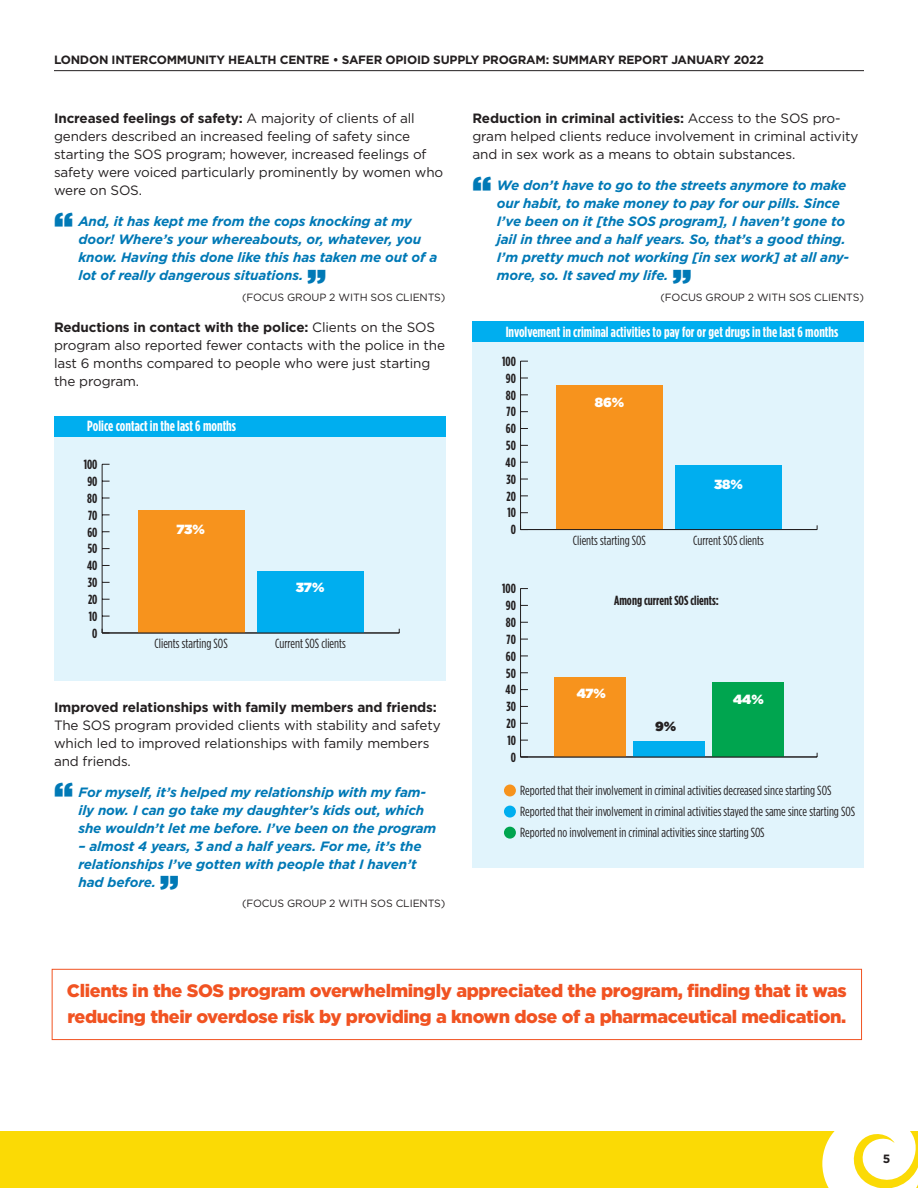
<style>
.page{position:relative;width:918px;height:1188px;background:#fff}
.page>*{position:absolute;margin:0;border:0;box-sizing:border-box;transform-origin:0 0}
.t1{font:900 34.5px "Gotham";color:#0079b6}
.t2{font:900 18px/25.5px "Gotham";letter-spacing:-.02em;color:#f15322}
.t3{font:700 14.7px "Gotham Condensed";color:#fff}
.t4{font:italic 700 13.5px/18px "Gotham";letter-spacing:-.01em;color:#0079b6}
.t5{font:13.5px/18px "Gotham";letter-spacing:-.01em;color:#231f20}
.t6{font:700 13.5px "Gotham";letter-spacing:-.01em;color:#231f20}
.t7{font:13.2px/21px "Gotham Condensed";color:#231f20}
.t8{font:700 13.2px "Gotham Condensed";color:#231f20}
.t9{font:900 13.2px "Gotham";letter-spacing:-.01em;color:#fff}
.t10{font:900 13.2px "Gotham";color:#231f20}
.t11{font:700 12px "Gotham";letter-spacing:-.02em;color:#231f20}
.t12{font:10.5px "Gotham";letter-spacing:-.01em;color:#231f20}
.s1{font-weight:700}
</style>
<div class="page">
<hr style="left:54px;top:70px;width:810px;height:1px;background:#231f20">
<div style="left:0;top:1131px;width:918px;height:57px;background:#fbda05"></div>
<svg style="left:822px;top:1131px;width:96px;height:57px"></svg>
<div style="left:54px;top:417px;width:392px;height:263px;background:#e1f4fc"></div>
<div style="left:54px;top:417px;width:392px;height:20px;background:#00aeef"></div>
<hr style="left:102px;top:464px;width:1px;height:169px;background:#231f20">
<div style="left:257px;top:571px;width:107px;height:62px;background:#00aeef"></div>
<div style="left:138px;top:510px;width:107px;height:123px;background:#f7931d"></div>
<hr style="left:102px;top:633px;width:297px;height:1px;background:#231f20">
<div style="left:472px;top:322px;width:392px;height:546px;background:#e1f4fc"></div>
<div style="left:472px;top:322px;width:392px;height:20px;background:#00aeef"></div>
<hr style="left:520px;top:361px;width:1px;height:169px;background:#231f20">
<div style="left:675px;top:465px;width:107px;height:65px;background:#00aeef"></div>
<div style="left:556px;top:385px;width:107px;height:145px;background:#f7931d"></div>
<hr style="left:521px;top:529px;width:296px;height:1px;background:#231f20">
<hr style="left:520px;top:589px;width:1px;height:168px;background:#231f20">
<div style="left:712px;top:683px;width:72px;height:74px;background:#00a54f"></div>
<div style="left:633px;top:742px;width:71px;height:15px;background:#00aeef"></div>
<div style="left:554px;top:678px;width:71px;height:79px;background:#f7931d"></div>
<hr style="left:521px;top:757px;width:296px;height:1px;background:#231f20">
<div style="left:504px;top:785px;width:12px;height:11px;background:#f7931d;border-radius:50%"></div>
<div style="left:504px;top:806px;width:12px;height:12px;background:#00aeef;border-radius:50%"></div>
<div style="left:504px;top:827px;width:12px;height:12px;background:#00a54f;border-radius:50%"></div>
<div style="left:52px;top:969px;width:810px;height:71px;border:1px solid #f15322"></div>
<p class="t11" style="left:54px;top:51px;width:712px">LONDON INTERCOMMUNITY HEALTH CENTRE • SAFER OPIOID SUPPLY PROGRAM: SUMMARY REPORT JANUARY 2022</p>
<p class="t5" style="left:54px;top:109px;width:391px"><span class="s1">Increased feelings of safety:</span> A majority of clients of all genders described an increased feeling of safety since starting the SOS program; however, increased feelings of safety were voiced particularly prominently by women who were on SOS.</p>
<h1 class="t1" style="left:54px;top:200px;width:21px">“</h1>
<p class="t4" style="left:78px;top:212px;width:361px">And, it has kept me from the cops knocking at my door! Where’s your whereabouts, or, whatever, you know. Having this done like this has taken me out of a lot of really dangerous situations.</p>
<p class="t12" style="left:242px;top:291px;width:205px">(FOCUS GROUP 2 WITH SOS CLIENTS)</p>
<h1 class="t1" style="left:307px;top:257px;width:21px">”</h1>
<p class="t5" style="left:54px;top:318px;width:393px"><span class="s1">Reductions in contact with the police:</span> Clients on the SOS program also reported fewer contacts with the police in the last 6 months compared to people who were just starting the program.</p>
<p class="t3" style="left:87px;top:418px;width:150px">Police contact in the last 6 months</p>
<p class="t8" style="left:84px;top:457px;width:15px">100</p>
<p class="t8" style="left:87px;top:474px;width:12px">90</p>
<p class="t8" style="left:87px;top:490px;width:12px">80</p>
<p class="t8" style="left:88px;top:507px;width:11px">70</p>
<p class="t8" style="left:87px;top:524px;width:12px">60</p>
<p class="t8" style="left:88px;top:541px;width:11px">50</p>
<p class="t8" style="left:87px;top:558px;width:12px">40</p>
<p class="t8" style="left:88px;top:575px;width:11px">30</p>
<p class="t8" style="left:88px;top:592px;width:11px">20</p>
<p class="t8" style="left:89px;top:609px;width:10px">10</p>
<p class="t8" style="left:92px;top:625px;width:7px">0</p>
<p class="t9" style="left:176px;top:519px;width:30px">73%</p>
<p class="t7" style="left:155px;top:633px;width:75px">Clients starting SOS</p>
<p class="t9" style="left:296px;top:578px;width:30px">37%</p>
<p class="t7" style="left:275px;top:633px;width:72px">Current SOS clients</p>
<p class="t6" style="left:54px;top:698px;width:384px">Improved relationships with family members and friends:</p>
<p class="t5" style="left:54px;top:716px;width:388px">The SOS program provided clients with stability and safety which led to improved relationships with family members and friends.</p>
<h1 class="t1" style="left:54px;top:770px;width:21px">“</h1>
<p class="t4" style="left:78px;top:783px;width:359px">For myself, it’s helped my relationship with my fam&shy;ily now. I can go take my daughter’s kids out, which she wouldn’t let me before. I’ve been on the program</p>
<p class="t4" style="left:78px;top:837px;width:345px">– almost 4 years, 3 and a half years. For me, it’s the relationships I’ve gotten with people that I haven’t had before.</p>
<h1 class="t1" style="left:160px;top:863px;width:21px">”</h1>
<p class="t12" style="left:242px;top:897px;width:205px">(FOCUS GROUP 2 WITH SOS CLIENTS)</p>
<p class="t5" style="left:472px;top:109px;width:387px"><span class="s1">Reduction in criminal activities:</span> Access to the SOS pro&shy;gram helped clients reduce involvement in criminal activity and in sex work as a means to obtain substances.</p>
<h1 class="t1" style="left:472px;top:164px;width:21px">“</h1>
<p class="t4" style="left:497px;top:176px;width:354px">We don’t have to go to the streets anymore to make our habit, to make money to pay for our pills. Since I’ve been on it [the SOS program], I haven’t gone to jail in three and a half years. So, that’s a good thing.<br>I’m pretty much not working [in sex work] at all any&shy;more, so. It saved my life.</p>
<p class="t12" style="left:661px;top:291px;width:205px">(FOCUS GROUP 2 WITH SOS CLIENTS)</p>
<h1 class="t1" style="left:672px;top:257px;width:21px">”</h1>
<p class="t3" style="left:506px;top:323px;width:334px">Involvement in criminal activities to pay for or get drugs in the last 6 months</p>
<p class="t8" style="left:502px;top:354px;width:15px">100</p>
<p class="t8" style="left:506px;top:370px;width:12px">90</p>
<p class="t8" style="left:506px;top:387px;width:12px">80</p>
<p class="t8" style="left:507px;top:404px;width:11px">70</p>
<p class="t8" style="left:506px;top:421px;width:12px">60</p>
<p class="t8" style="left:506px;top:438px;width:11px">50</p>
<p class="t8" style="left:506px;top:455px;width:12px">40</p>
<p class="t8" style="left:506px;top:471px;width:11px">30</p>
<p class="t8" style="left:506px;top:488px;width:11px">20</p>
<p class="t8" style="left:507px;top:505px;width:10px">10</p>
<p class="t8" style="left:511px;top:522px;width:7px">0</p>
<p class="t8" style="left:502px;top:581px;width:15px">100</p>
<p class="t8" style="left:506px;top:598px;width:12px">90</p>
<p class="t8" style="left:506px;top:615px;width:12px">80</p>
<p class="t8" style="left:507px;top:631px;width:11px">70</p>
<p class="t8" style="left:506px;top:648px;width:12px">60</p>
<p class="t8" style="left:506px;top:665px;width:11px">50</p>
<p class="t8" style="left:506px;top:682px;width:12px">40</p>
<p class="t8" style="left:506px;top:699px;width:11px">30</p>
<p class="t8" style="left:506px;top:716px;width:11px">20</p>
<p class="t8" style="left:507px;top:733px;width:10px">10</p>
<p class="t8" style="left:511px;top:749px;width:7px">0</p>
<p class="t9" style="left:595px;top:393px;width:31px">86%</p>
<p class="t7" style="left:573px;top:529px;width:75px">Clients starting SOS</p>
<p class="t9" style="left:714px;top:474px;width:30px">38%</p>
<p class="t7" style="left:693px;top:529px;width:72px">Current SOS clients</p>
<p class="t8" style="left:614px;top:593px;width:106px">Among current SOS clients:</p>
<p class="t9" style="left:577px;top:684px;width:31px">47%</p>
<p class="t10" style="left:655px;top:717px;width:23px">9%</p>
<p class="t9" style="left:733px;top:690px;width:32px">44%</p>
<p class="t7" style="left:520px;top:780px;width:337px">Reported that their involvement in criminal activities decreased since starting SOS<br>Reported that their involvement in criminal activities stayed the same since starting SOS<br>Reported no involvement in criminal activities since starting SOS</p>
<h2 class="t2" style="left:67px;top:978px;width:781px">Clients in the SOS program overwhelmingly appreciated the program, finding that it was reducing their overdose risk by providing a known dose of a pharmaceutical medication.</h2>
<p class="t11" style="left:883px;top:1151px;width:9px">5</p>
</div>
